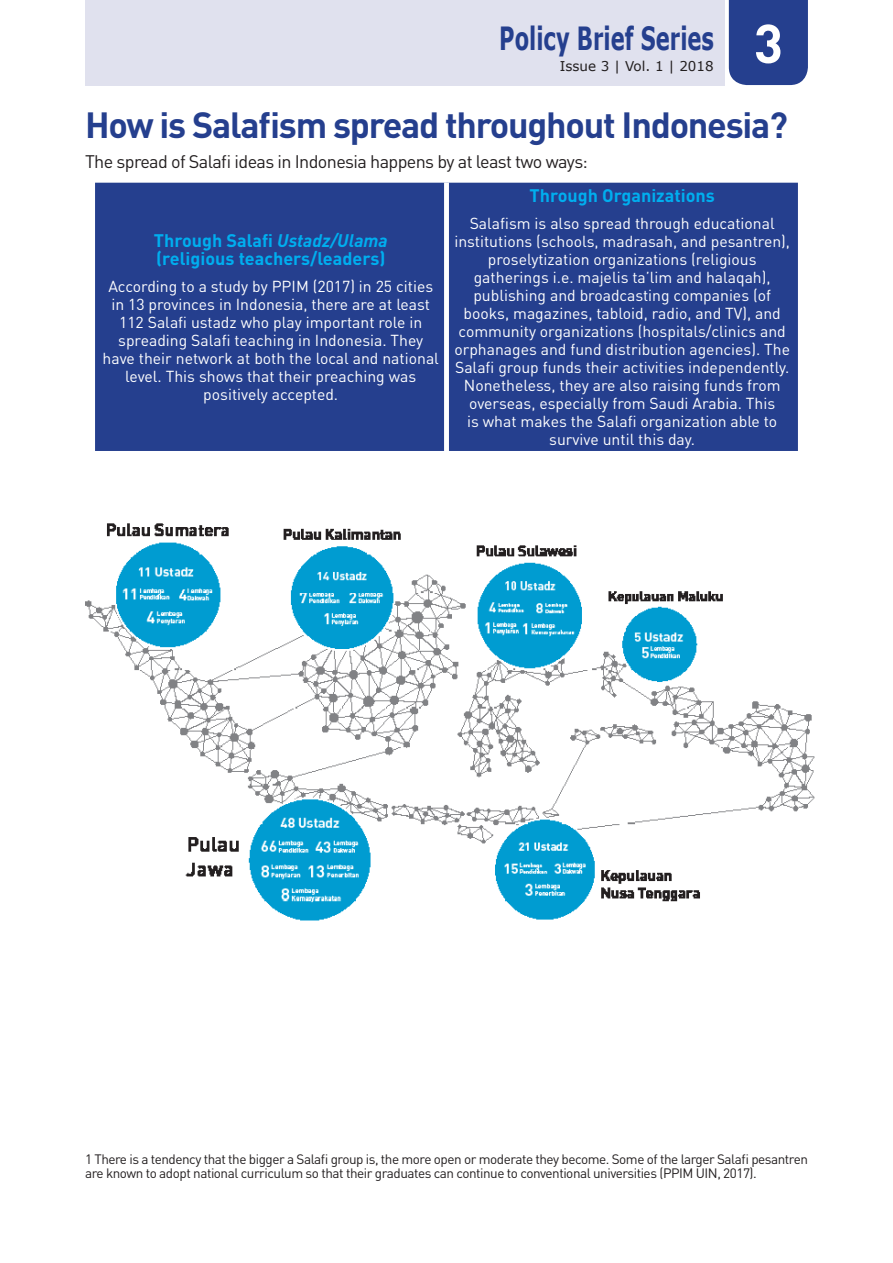
<style>
.page{position:relative;width:893px;height:1263px;background:#fff}
.page>*{position:absolute;margin:0;border:0;box-sizing:border-box;transform-origin:0 0}
.t1{font:700 54px "DINOT";color:#fff}
.JUDUL{font:700 36px "DINOT";letter-spacing:-.035em;color:#253f8e}
.t2{font:700 31.95px "Verdana";color:#253f8e;scale:.66 1}
.t3{font:700 18px "DINOT";color:#00aeef}
.ISI{font:18px "DINOT";letter-spacing:-.035em;color:#231f20}
.t4{font:15.75px/18px "DINOT";color:#fff;text-align:center}
.ISI-2{font:13.5px/13.5px "DINOT";letter-spacing:-.035em;color:#231f20}
.t5{font:13.5px "Verdana";color:#231f20}
.s1{font-style:italic}
</style>
<div class="page">
<div style="left:729px;top:0;width:79px;height:85px;background:#253f8e"></div>
<div style="left:85px;top:0;width:639px;height:85px;background:#e0e1ee"></div>
<img style="left:85px;top:523px;width:730px;height:398px">
<div style="left:95px;top:183px;width:703px;height:268px;background:#253f8e"></div>
<div style="left:444px;top:183px;width:5px;height:268px;background:#fff"></div>
<h3 class="t2" style="left:499px;top:16px;width:327px">Policy Brief Series</h3>
<p class="t5" style="left:560px;top:57px;width:155px">Issue 3 | Vol. 1 | 2018</p>
<p class="t1" style="left:754px;top:7px;width:31px">3</p>
<p class="JUDUL" style="left:85px;top:101px;width:704px">How is Salafism spread throughout Indonesia?</p>
<p class="ISI" style="left:85px;top:149px;width:504px">The spread of Salafi ideas in Indonesia happens by at least two ways:</p>
<p class="t3" style="left:154px;top:229px;width:235px">Through Salafi <span class="s1">Ustadz/Ulama</span></p>
<p class="t3" style="left:156px;top:247px;width:231px">(religious teachers/leaders)</p>
<p class="t4" style="left:103px;top:277px;width:338px">According to a study by PPIM (2017) in 25 cities in 13 provinces in Indonesia, there are at least 112 Salafi ustadz who play important role in spreading Salafi teaching in Indonesia. They have their network at both the local and national level. This shows that their preaching was positively accepted.</p>
<p class="t3" style="left:529px;top:184px;width:187px">Through Organizations</p>
<p class="t4" style="left:454px;top:214px;width:337px">Salafism is also spread through educational institutions (schools, madrasah, and pesantren), proselytization organizations (religious gatherings i.e. majelis ta’lim and halaqah), publishing and broadcasting companies (of books, magazines, tabloid, radio, and TV), and community organizations (hospitals/clinics and orphanages and fund distribution agencies). The Salafi group funds their activities independently.<br>Nonetheless, they are also raising funds from overseas, especially from Saudi Arabia. This<br>is what makes the Salafi organization able to survive until this day.</p>
<p class="ISI-2" style="left:85px;top:1152px;width:724px">1 There is a tendency that the bigger a Salafi group is, the more open or moderate they become. Some of the larger Salafi pesantren are known to adopt national curriculum so that their graduates can continue to conventional universities (PPIM UIN, 2017).</p>
</div>
